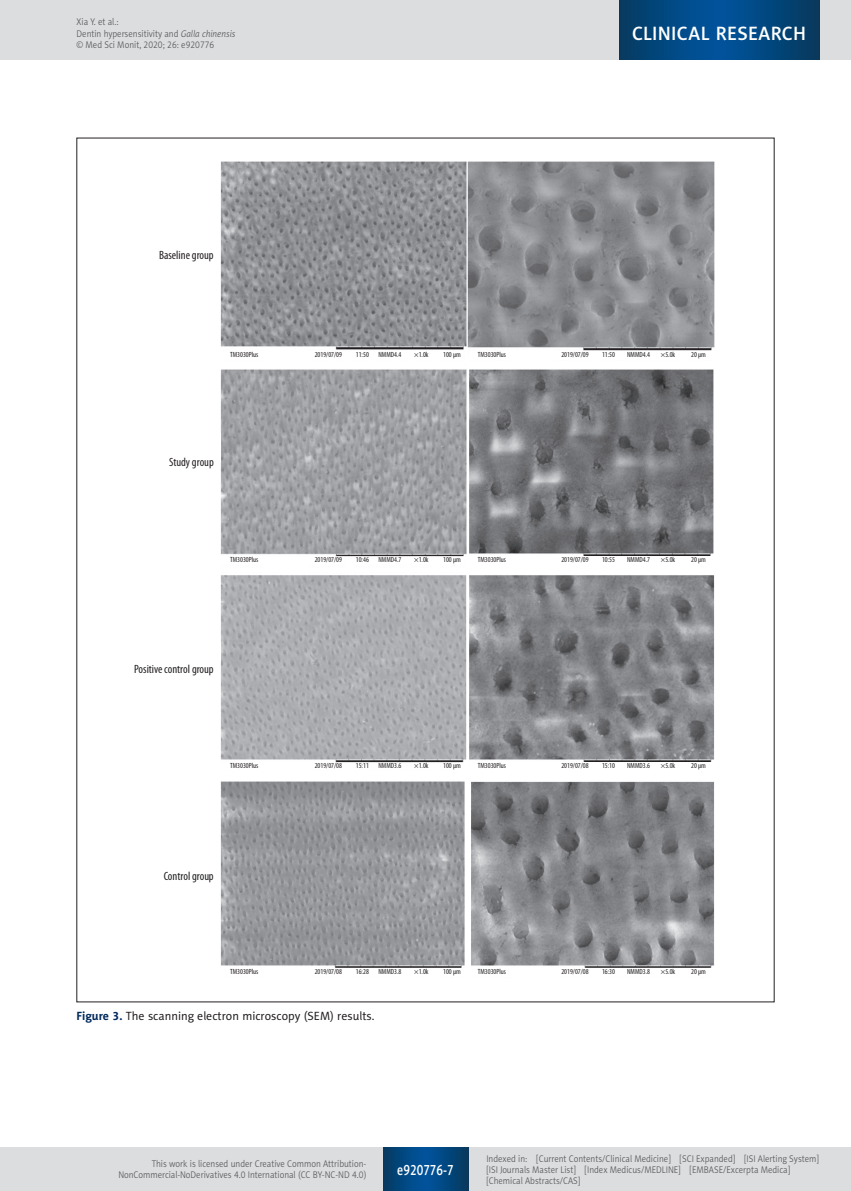
<style>
.page{position:relative;width:851px;height:1191px;background:#fff}
.page>*{position:absolute;margin:0;border:0;box-sizing:border-box;transform-origin:0 0}
.t1{font:19.5px "Naomi Sans EFN Medium";letter-spacing:.015em;color:#fff}
.t2{font:15px "Naomi Sans EFN Medium";color:#fff;scale:.8 1}
.t3{font:condensed 12px "Myriad Pro";color:#231f20}
.MSM_Rycina_tytul{font:12px "Naomi Sans EFN";color:#231f20}
.t4{font:9.75px/11.2px "Naomi Sans EFN Light";color:#57585a;scale:.9 1}
.t5{font:condensed 7.5px "Myriad Pro";color:#231f20}
.s1{font-style:italic}
.s2{font-weight:700;color:#00295c}
</style>
<div class="page">
<img style="left:220px;top:161px;width:495px;height:189px">
<img style="left:220px;top:369px;width:494px;height:197px">
<img style="left:220px;top:575px;width:495px;height:187px">
<img style="left:220px;top:781px;width:495px;height:186px">
<div style="left:210px;top:433px;width:11px;height:28px;background:#fff"></div>
<div style="left:216px;top:556px;width:248px;height:9px;background:#fff"></div>
<div style="left:469px;top:557px;width:247px;height:8px;background:#fff"></div>
<div style="left:0;top:1148px;width:850px;height:43px;background:#dcdddf"></div>
<svg style="left:383px;top:1147px;width:85px;height:43px;background:#02477e"></svg>
<div style="left:0;top:0;width:850px;height:60px;background:#dcdddf"></div>
<svg style="left:619px;top:0;width:200px;height:60px;background:#02477e"></svg>
<p class="t4" style="left:77px;top:16px;width:178px">Xia Y. et al.:<br>Dentin hypersensitivity and <span class="s1">Galla chinensis </span>© Med Sci Monit, 2020; 26: e920776</p>
<h1 class="t1" style="left:632px;top:22px;width:175px">CLINICAL RESEARCH</h1>
<p class="t3" style="left:159px;top:248px;width:56px">Baseline group</p>
<p class="t5" style="left:230px;top:350px;width:30px">TM3030Plus</p>
<p class="t5" style="left:314px;top:350px;width:29px">2019/07/09</p>
<p class="t5" style="left:356px;top:350px;width:15px">11:50</p>
<p class="t5" style="left:378px;top:350px;width:25px">NMMD4.4</p>
<p class="t5" style="left:414px;top:350px;width:16px">×1.0k</p>
<p class="t5" style="left:443px;top:350px;width:19px">100 µm</p>
<p class="t5" style="left:478px;top:350px;width:30px">TM3030Plus</p>
<p class="t5" style="left:561px;top:350px;width:29px">2019/07/09</p>
<p class="t5" style="left:602px;top:350px;width:15px">11:50</p>
<p class="t5" style="left:627px;top:350px;width:25px">NMMD4.4</p>
<p class="t5" style="left:660px;top:350px;width:16px">×5.0k</p>
<p class="t5" style="left:691px;top:350px;width:16px">20 µm</p>
<p class="t3" style="left:169px;top:455px;width:46px">Study group</p>
<p class="t5" style="left:230px;top:556px;width:30px">TM3030Plus</p>
<p class="t5" style="left:314px;top:556px;width:29px">2019/07/09</p>
<p class="t5" style="left:356px;top:556px;width:15px">10:46</p>
<p class="t5" style="left:378px;top:556px;width:25px">NMMD4.7</p>
<p class="t5" style="left:414px;top:556px;width:16px">×1.0k</p>
<p class="t5" style="left:443px;top:556px;width:19px">100 µm</p>
<p class="t5" style="left:478px;top:556px;width:30px">TM3030Plus</p>
<p class="t5" style="left:561px;top:556px;width:29px">2019/07/09</p>
<p class="t5" style="left:602px;top:556px;width:15px">10:55</p>
<p class="t5" style="left:627px;top:556px;width:25px">NMMD4.7</p>
<p class="t5" style="left:660px;top:556px;width:16px">×5.0k</p>
<p class="t5" style="left:691px;top:556px;width:16px">20 µm</p>
<p class="t3" style="left:134px;top:662px;width:81px">Positive control group</p>
<p class="t5" style="left:230px;top:762px;width:30px">TM3030Plus</p>
<p class="t5" style="left:314px;top:762px;width:29px">2019/07/08</p>
<p class="t5" style="left:356px;top:762px;width:15px">15:11</p>
<p class="t5" style="left:378px;top:762px;width:25px">NMMD3.6</p>
<p class="t5" style="left:414px;top:762px;width:16px">×1.0k</p>
<p class="t5" style="left:443px;top:762px;width:19px">100 µm</p>
<p class="t5" style="left:478px;top:762px;width:30px">TM3030Plus</p>
<p class="t5" style="left:561px;top:762px;width:29px">2019/07/08</p>
<p class="t5" style="left:602px;top:762px;width:15px">15:10</p>
<p class="t5" style="left:627px;top:762px;width:25px">NMMD3.6</p>
<p class="t5" style="left:660px;top:762px;width:16px">×5.0k</p>
<p class="t5" style="left:691px;top:762px;width:16px">20 µm</p>
<p class="t3" style="left:164px;top:869px;width:52px">Control group</p>
<p class="t5" style="left:230px;top:967px;width:30px">TM3030Plus</p>
<p class="t5" style="left:314px;top:967px;width:29px">2019/07/08</p>
<p class="t5" style="left:356px;top:967px;width:15px">16:28</p>
<p class="t5" style="left:378px;top:967px;width:25px">NMMD3.8</p>
<p class="t5" style="left:414px;top:967px;width:16px">×1.0k</p>
<p class="t5" style="left:443px;top:967px;width:19px">100 µm</p>
<p class="t5" style="left:478px;top:967px;width:30px">TM3030Plus</p>
<p class="t5" style="left:561px;top:967px;width:29px">2019/07/08</p>
<p class="t5" style="left:602px;top:967px;width:15px">16:30</p>
<p class="t5" style="left:627px;top:967px;width:25px">NMMD3.8</p>
<p class="t5" style="left:660px;top:967px;width:16px">×5.0k</p>
<p class="t5" style="left:691px;top:967px;width:16px">20 µm</p>
<p class="MSM_Rycina_tytul" style="left:77px;top:1009px;width:299px"><span class="s2">Figure 3.</span> The scanning electron microscopy (SEM) results.</p>
<p class="t4" style="left:118px;top:1158px;width:277px;text-align:right">This work is licensed under Creative Common Attribution-<br>NonCommercial-NoDerivatives 4.0 International (CC BY-NC-ND 4.0)</p>
<h2 class="t2" style="left:397px;top:1160px;width:72px">e920776-7</h2>
<p class="t4" style="left:486px;top:1152px;width:371px">Indexed in: [Current Contents/Clinical Medicine] [SCI Expanded] [ISI Alerting System] [ISI Journals Master List] [Index Medicus/MEDLINE] [EMBASE/Excerpta Medica] [Chemical Abstracts/CAS]</p>
</div>
